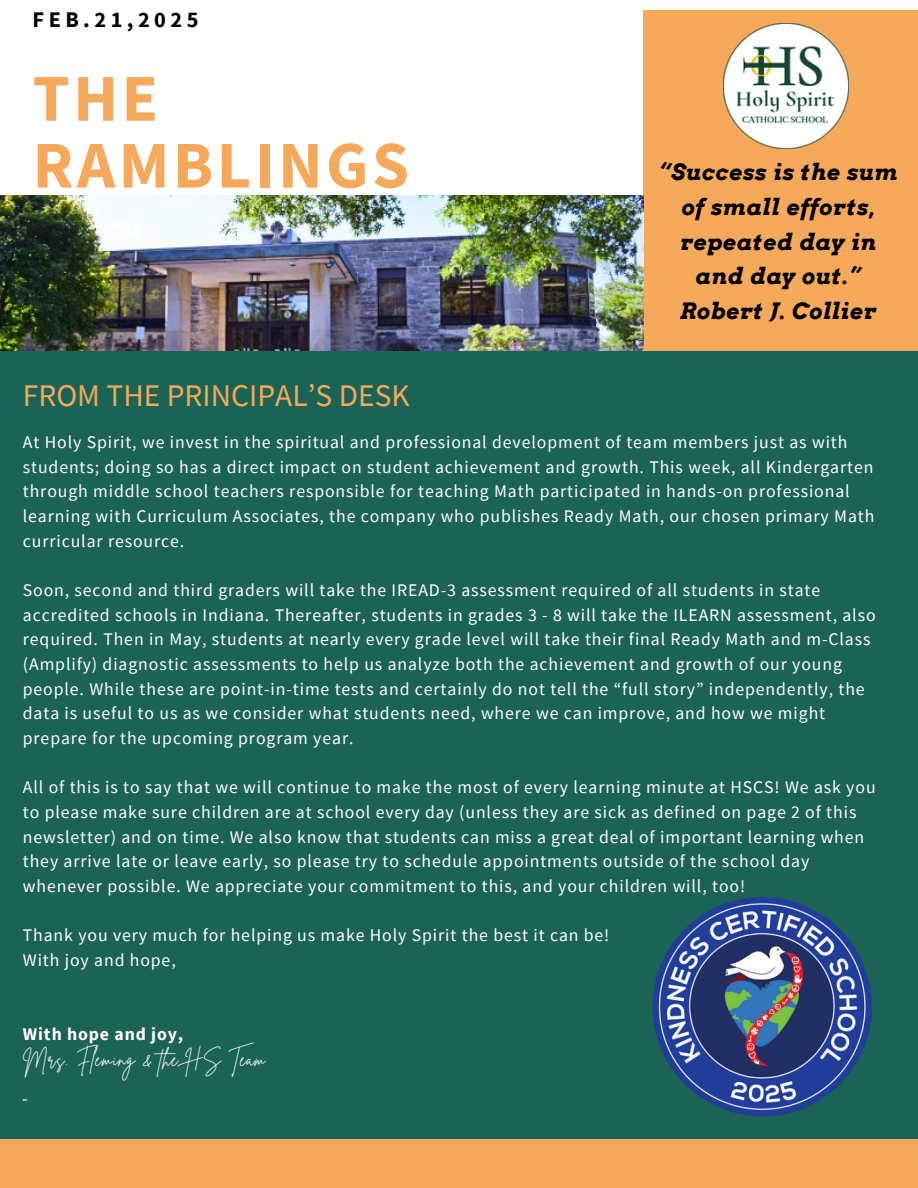
<style>
.page{position:relative;width:918px;height:1188px;background:#fff}
.page>*{position:absolute;margin:0;border:0;box-sizing:border-box;transform-origin:0 0}
.t1{font:700 66.9px/66.9px "Source Sans Pro";letter-spacing:.05em;color:#f6a95a}
.t2{font:31.5px "Source Sans Pro";color:#f6a95a}
.t3{font:italic 700 22.5px/34.8px "Arvo";letter-spacing:.035em;color:#000;text-align:center}
.t4{font:700 22.35px "Source Sans Pro";letter-spacing:.2em;color:#000}
.t5{font:19.2px "Brittany Signature";letter-spacing:.05em;color:#fff}
.t6{font:17.7px/24.6px "Source Sans Pro";letter-spacing:.05em;color:#fff}
.t7{font:700 17.7px "Source Sans Pro";letter-spacing:.05em;color:#fff}
.t8{font:700 3.15px "Source Sans Pro";color:#fff}
</style>
<div class="page">
<div style="left:643px;top:10px;width:275px;height:411px;background:#f6a95a"></div>
<img style="left:0;top:196px;width:644px;height:155px">
<div style="left:0;top:351px;width:918px;height:804px;background:#1b6355"></div>
<div style="left:0;top:1140px;width:918px;height:48px;background:#f6a95a"></div>
<img style="left:723px;top:24px;width:125px;height:124px">
<img style="left:652px;top:897px;width:220px;height:220px">
<h5 class="t4" style="left:33px;top:5px;width:167px">FEB.21,2025</h5>
<h5 class="t1" style="left:33px;top:63px;width:378px">THE<br>RAMBLINGS</h5>
<p class="t2" style="left:23px;top:375px;width:388px">FROM THE PRINCIPAL’S DESK</p>
<h5 class="t3" style="left:658px;top:154px;width:240px">“Success is the sum of small efforts, repeated day in and day out.”<br>Robert J. Collier</h5>
<h3 class="t6" style="left:23px;top:430px;width:853px">At Holy Spirit, we invest in the spiritual and professional development of team members just as with students; doing so has a direct impact on student achievement and growth. This week, all Kindergarten through middle school teachers responsible for teaching Math participated in hands-on professional learning with Curriculum Associates, the company who publishes Ready Math, our chosen primary Math curricular resource.</h3>
<h1 class="t6" style="left:23px;top:577px;width:854px">Soon, second and third graders will take the IREAD-3 assessment required of all students in state accredited schools in Indiana. Thereafter, students in grades 3 - 8 will take the ILEARN assessment, also required. Then in May, students at nearly every grade level will take their final Ready Math and m-Class (Amplify) diagnostic assessments to help us analyze both the achievement and growth of our young people. While these are point-in-time tests and certainly do not tell the “full story” independently, the data is useful to us as we consider what students need, where we can improve, and how we might prepare for the upcoming program year.</h1>
<p class="t6" style="left:23px;top:775px;width:854px">All of this is to say that we will continue to make the most of every learning minute at HSCS! We ask you to please make sure children are at school every day (unless they are sick as defined on page 2 of this newsletter) and on time. We also know that students can miss a great deal of important learning when they arrive late or leave early, so please try to schedule appointments outside of the school day whenever possible. We appreciate your commitment to this, and your children will, too!</p>
<p class="t6" style="left:23px;top:923px;width:588px">Thank you very much for helping us make Holy Spirit the best it can be!<br>With joy and hope,</p>
<h4 class="t7" style="left:23px;top:1022px;width:162px">With hope and joy,</h4>
<h4 class="t5" style="left:23px;top:1046px;width:244px">Mrs. Fleming &amp; the HS Team</h4>
<p class="t8" style="left:23px;top:1097px;width:6px">Wh</p>
</div>
